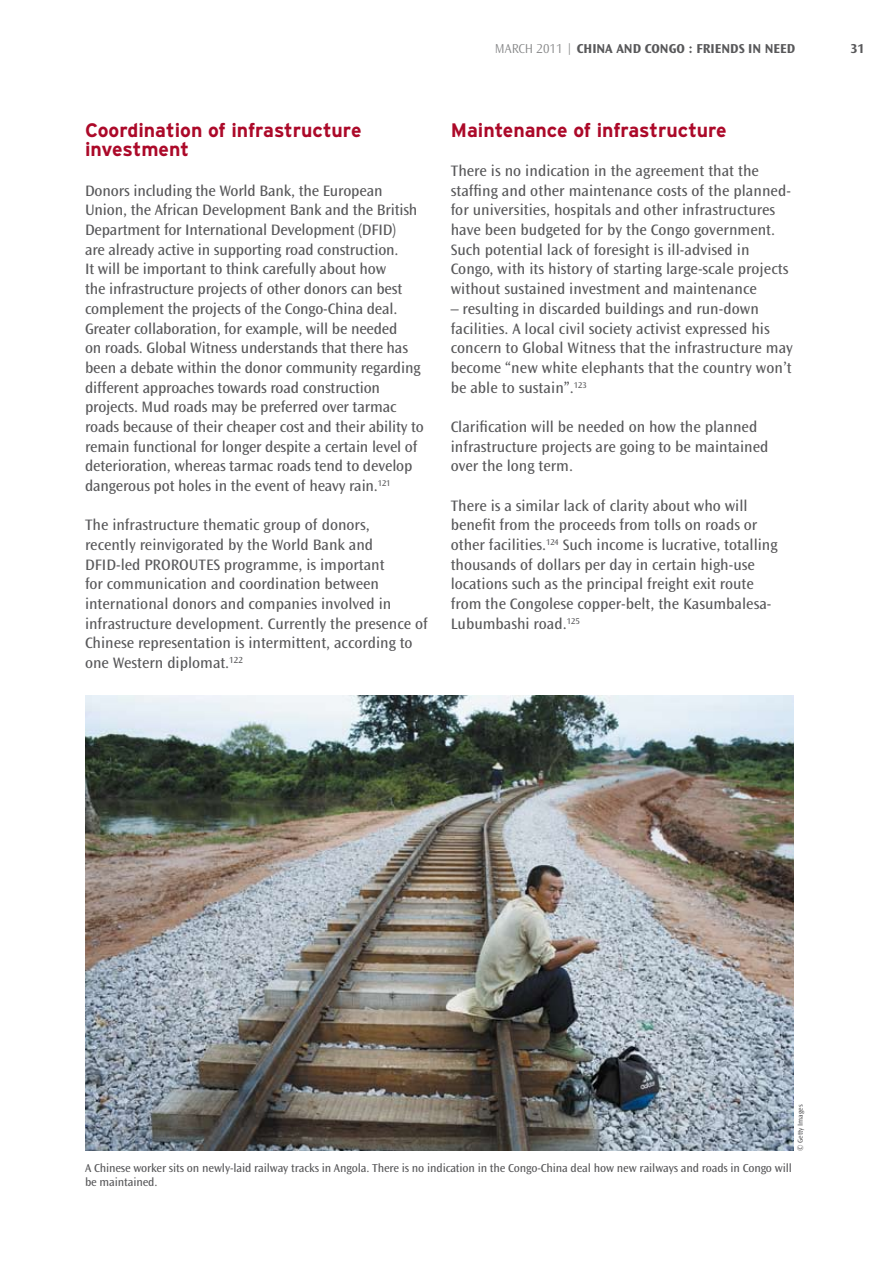
<style>
.page{position:relative;width:893px;height:1263px;background:#fff}
.page>*{position:absolute;margin:0;border:0;box-sizing:border-box;transform-origin:0 0}
.t1{font:700 19.5px/19.6px "Interstate";color:#ac0929}
.t2{font:15.75px/19.6px "Ocean Sans";color:#58585a}
.t3{font:700 13.5px "Ocean Sans";color:#58585a}
.t4{font:12px/14.4px "Ocean Sans";letter-spacing:-.01em;color:#58585a}
.t5{font:7.5px "Ocean Sans";color:#58585a}
.s1{font-weight:300;color:#878889}
</style>
<div class="page">
<img style="left:85px;top:696px;width:708px;height:455px">
<p class="t3" style="left:495px;top:41px;width:302px"><span class="s1">MARCH 2011 |</span> CHINA AND CONGO : FRIENDS IN NEED</p>
<p class="t1" style="left:85px;top:120px;width:278px">Coordination of infrastructure investment</p>
<p class="t2" style="left:85px;top:181px;width:340px">Donors including the World Bank, the European Union, the African Development Bank and the British Department for International Development (DFID)<br>are already active in supporting road construction.<br>It will be important to think carefully about how<br>the infrastructure projects of other donors can best complement the projects of the Congo-China deal.<br>Greater collaboration, for example, will be needed<br>on roads. Global Witness understands that there has been a debate within the donor community regarding different approaches towards road construction projects. Mud roads may be preferred over tarmac roads because of their cheaper cost and their ability to remain functional for longer despite a certain level of deterioration, whereas tarmac roads tend to develop dangerous pot holes in the event of heavy rain.<sup>121</sup></p>
<p class="t2" style="left:85px;top:515px;width:344px">The infrastructure thematic group of donors,<br>recently reinvigorated by the World Bank and DFID-led PROROUTES programme, is important<br>for communication and coordination between international donors and companies involved in infrastructure development. Currently the presence of Chinese representation is intermittent, according to one Western diplomat.<sup>122</sup></p>
<p class="t1" style="left:451px;top:120px;width:278px">Maintenance of infrastructure</p>
<p class="t2" style="left:451px;top:161px;width:342px">There is no indication in the agreement that the staffing and other maintenance costs of the planned&shy;for universities, hospitals and other infrastructures have been budgeted for by the Congo government.<br>Such potential lack of foresight is ill-advised in Congo, with its history of starting large-scale projects without sustained investment and maintenance</p>
<p class="t2" style="left:451px;top:299px;width:344px">– resulting in discarded buildings and run-down facilities. A local civil society activist expressed his concern to Global Witness that the infrastructure may become “new white elephants that the country won’t be able to sustain”.<sup>123</sup></p>
<p class="t2" style="left:451px;top:417px;width:319px">Clarification will be needed on how the planned infrastructure projects are going to be maintained over the long term.</p>
<p class="t2" style="left:451px;top:496px;width:328px">There is a similar lack of clarity about who will benefit from the proceeds from tolls on roads or other facilities.<sup>124</sup> Such income is lucrative, totalling thousands of dollars per day in certain high-use locations such as the principal freight exit route from the Congolese copper-belt, the Kasumbalesa-Lubumbashi road.<sup>125</sup></p>
<p class="t3" style="left:850px;top:41px;width:15px">31</p>
<p class="t5" style="left:796px;top:1151px;width:49px;rotate:-90deg">© Getty Images</p>
<p class="t4" style="left:85px;top:1161px;width:708px">A Chinese worker sits on newly-laid railway tracks in Angola. There is no indication in the Congo-China deal how new railways and roads in Congo will be maintained.</p>
</div>
